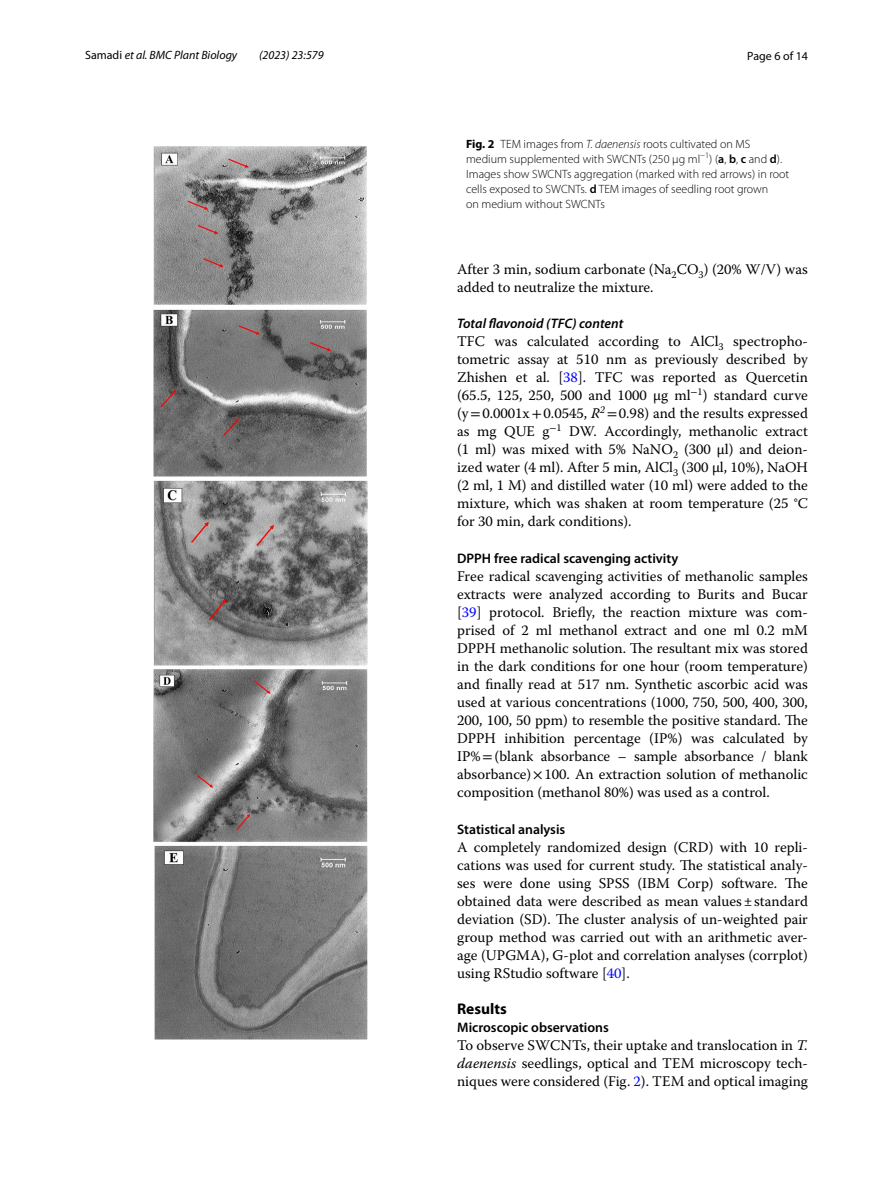
<style>
.page{position:relative;width:893px;height:1187px;background:#fff}
.page>*{position:absolute;margin:0;border:0;box-sizing:border-box;transform-origin:0 0}
.t1{font:700 15.45px "Myriad Pro";color:#000}
.t2{font:14.7px/18px "Warnock Pro";color:#000;text-align:justify}
.t3{font:600 13.8px "Myriad Pro";color:#000}
.t4{font:italic 600 13.8px "Myriad Pro";color:#000}
.t5{font:300 12px/15px "Myriad Pro";color:#000}
.t6{font:italic 12px "Myriad Pro";color:#000}
.t7{font:12px "Myriad Pro";color:#000}
.s1{font-style:normal}
.s2{font-weight:700}
.s3{font-style:italic}
.s4{font-weight:600}
.s5{color:#00f}
.s6{font-family:"STIX"}
</style>
<div class="page">
<img style="left:153px;top:146px;width:215px;height:893px">
<p class="t6" style="left:85px;top:48px;width:154px"><span class="s1">Samadi</span> et al. BMC Plant Biology</p>
<p class="t6" style="left:259px;top:48px;width:66px">(2023) 23:579</p>
<p class="t7" style="left:747px;top:48px;width:62px">Page 6 of 14</p>
<p class="t5" style="left:466px;top:137px;width:325px"><span class="s2">Fig. 2</span> TEM images from <span class="s3">T. daenensis</span> roots cultivated on MS medium supplemented with SWCNTs (250 µg -ml<sup>−1</sup>) (<span class="s4">a</span>, <span class="s4">b</span>, <span class="s4">c</span> and <span class="s4">d</span>).<br>Images show SWCNTs aggregation (marked with red arrows) in root cells exposed to SWCNTs. <span class="s4">d</span> TEM images of seedling root grown<br>on medium without SWCNTs</p>
<p class="t2" style="left:457px;top:260px;width:352px">After 3 min, sodium carbonate (Na<sub>2</sub>CO<sub>3</sub>) (20% W/V) was added to neutralize the mixture.</p>
<p class="t4" style="left:457px;top:315px;width:168px">Total flavonoid (TFC) content</p>
<p class="t2" style="left:457px;top:332px;width:352px">TFC was calculated according to AlCl<sub>3</sub> spectropho&shy;tometric assay at 510 nm as previously described by Zhishen et al. [<span class="s5">38</span>]. TFC was reported as Quercetin (65.5, 125, 250, 500 and 1000 µg ml<sup>−</sup><sup>1</sup>) standard curve (y<span class="s6">=</span>0.0001x<span class="s6">+</span>0.0545, <span class="s3">R</span><sup>2</sup> <span class="s6">=</span>0.98) and the results expressed as mg QUE g<sup>−</sup><sup>1</sup> DW. Accordingly, methanolic extract (1 ml) was mixed with 5% NaNO<sub>2</sub> (300 µl) and deion&shy;ized water (4 ml). After 5 min, AlCl<sub>3</sub> (300 µl, 10%), NaOH (2 ml, 1 M) and distilled water (10 ml) were added to the mixture, which was shaken at room temperature (25 °C for 30 min, dark conditions).</p>
<p class="t3" style="left:457px;top:549px;width:223px">DPPH free radical scavenging activity</p>
<p class="t2" style="left:457px;top:567px;width:352px">Free radical scavenging activities of methanolic samples extracts were analyzed according to Burits and Bucar [<span class="s5">39</span>] protocol. Briefly, the reaction mixture was com&shy;prised of 2 ml methanol extract and one ml 0.2 mM DPPH methanolic solution. The resultant mix was stored in the dark conditions for one hour (room temperature) and finally read at 517 nm. Synthetic ascorbic acid was used at various concentrations (1000, 750, 500, 400, 300, 200, 100, 50 ppm) to resemble the positive standard. The DPPH inhibition percentage (IP%) was calculated by IP%<span class="s6">=</span>(blank absorbance – sample absorbance / blank absorbance)<span class="s6">×</span>100. An extraction solution of methanolic composition (methanol 80%) was used as a control.</p>
<p class="t3" style="left:457px;top:820px;width:110px">Statistical analysis</p>
<p class="t2" style="left:457px;top:837px;width:352px">A completely randomized design (CRD) with 10 repli&shy;cations was used for current study. The statistical analy&shy;ses were done using SPSS (IBM Corp) software. The obtained data were described as mean values±standard deviation (SD). The cluster analysis of un-weighted pair group method was carried out with an arithmetic aver&shy;age (UPGMA), G-plot and correlation analyses (corrplot) using RStudio software [<span class="s5">40</span>].</p>
<p class="t1" style="left:457px;top:998px;width:51px">Results</p>
<p class="t3" style="left:457px;top:1018px;width:153px">Microscopic observations</p>
<p class="t2" style="left:457px;top:1036px;width:352px">To observe SWCNTs, their uptake and translocation in <span class="s3">T. daenensis</span> seedlings, optical and TEM microscopy tech&shy;niques were considered (Fig. <span class="s5">2</span>). TEM and optical imaging</p>
</div>
